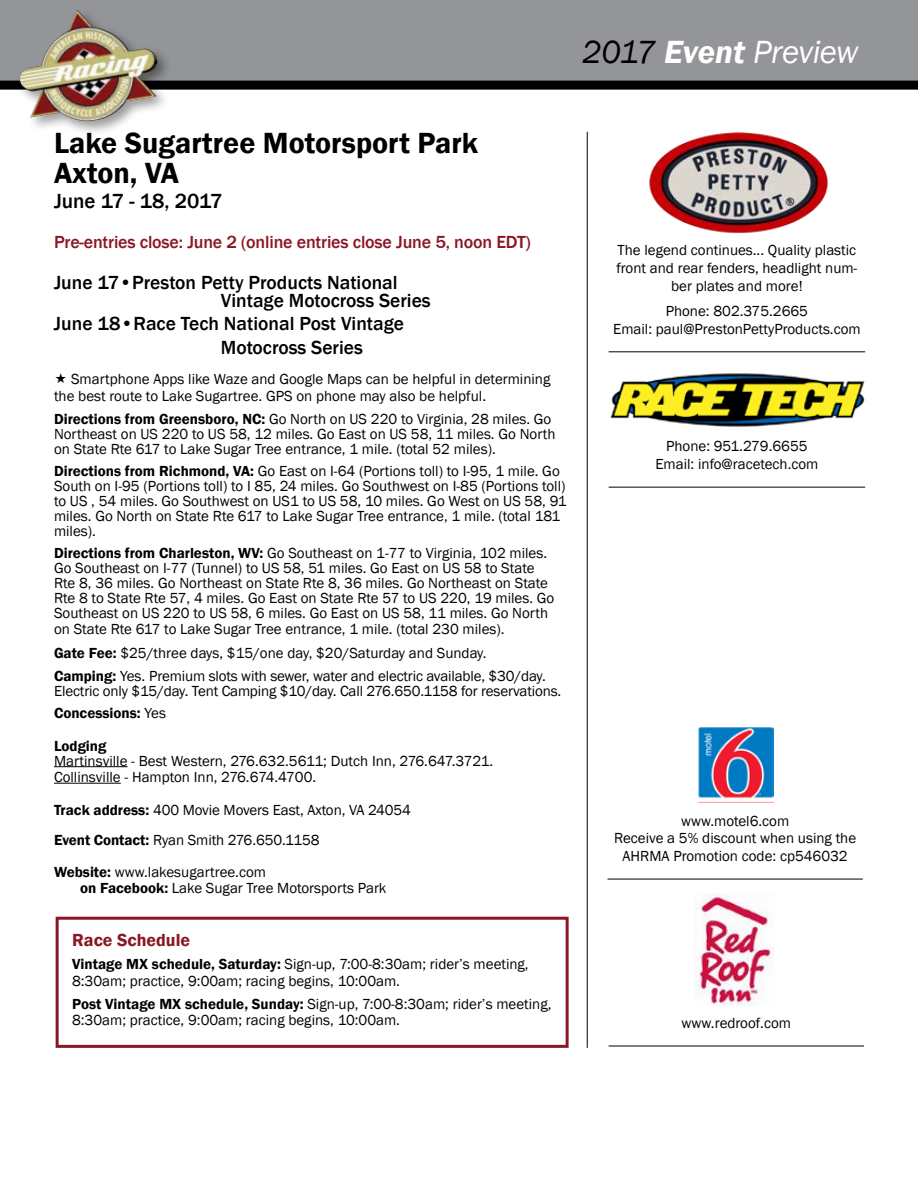
<style>
.page{position:relative;width:918px;height:1188px;background:#fff}
.page>*{position:absolute;margin:0;border:0;box-sizing:border-box;transform-origin:0 0}
.t1{font:italic 33px "Franklin Gothic";letter-spacing:-.01em;color:#fff}
.t2{font:600 30px/30px "Franklin Gothic";color:#000}
.t3{font:500 21px "Franklin Gothic";color:#000}
.t4{font:500 19.5px/18px "Franklin Gothic";color:#000}
.t5{font:500 18px "Franklin Gothic";letter-spacing:-.01em;color:#8a1723}
.t6{font:600 18px "Franklin Gothic";color:#8a1723}
.t7{font:15px/15px "Franklin Gothic";color:#000}
.t8{font:600 15px "Franklin Gothic";color:#000}
.s1{color:#000}
.s2{font-weight:600}
</style>
<div class="page">
<img style="left:610px;top:373px;width:255px;height:54px">
<hr style="left:609px;top:487px;width:256px;height:1px;background:#000">
<hr style="left:587px;top:132px;width:1px;height:916px;background:#000">
<hr style="left:54px;top:766px;width:74px;height:1px;background:#000">
<hr style="left:54px;top:783px;width:67px;height:1px;background:#000">
<div style="left:56px;top:917px;width:513px;height:131px;border:3px solid #8a1723"></div>
<img style="left:694px;top:894px;width:81px;height:112px">
<hr style="left:608px;top:879px;width:255px;height:1px;background:#000">
<hr style="left:609px;top:1046px;width:255px;height:1px;background:#000">
<img style="left:698px;top:727px;width:75px;height:75px">
<img style="left:649px;top:132px;width:180px;height:102px">
<hr style="left:609px;top:352px;width:256px;height:1px;background:#000">
<div style="left:0;top:0;width:918px;height:83px;background:#939598"></div>
<div style="left:0;top:81px;width:918px;height:9px;background:#000"></div>
<div style="left:16px;top:7px;width:156px;height:129px;background:#000;opacity:.4"></div>
<img style="left:67px;top:10px;width:10px;height:22px">
<h1 class="t1" style="left:582px;top:31px;width:278px"><span class="s1">2017</span> <span class="s2">Event</span> Preview</h1>
<h2 class="t2" style="left:54px;top:128px;width:426px">Lake Sugartree Motorsport Park<br>Axton, VA</h2>
<h3 class="t3" style="left:54px;top:188px;width:170px">June 17 - 18, 2017</h3>
<p class="t5" style="left:54px;top:230px;width:478px">Pre-entries close: June 2 (online entries close June 5, noon EDT)</p>
<h3 class="t4" style="left:221px;top:274px;width:211px;text-indent:-167px">June 17•Preston Petty Products National<br>Vintage Motocross Series</h3>
<h3 class="t4" style="left:221px;top:312px;width:185px;line-height:23.4px;text-indent:-167px">June 18•Race Tech National Post Vintage<br>Motocross Series</h3>
<p class="t7" style="left:54px;top:370px;width:498px;line-height:17.2px;text-indent:17px">Smartphone Apps like Waze and Google Maps can be helpful in determining the best route to Lake Sugartree. GPS on phone may also be helpful.</p>
<p class="t7" style="left:54px;top:412px;width:503px"><span class="s2">Directions from Greensboro, NC:</span> Go North on US 220 to Virginia, 28 miles. Go<br>Northeast on US 220 to US 58, 12 miles. Go East on US 58, 11 miles. Go North on State Rte 617 to Lake Sugar Tree entrance, 1 mile. (total 52 miles).</p>
<p class="t7" style="left:54px;top:464px;width:514px"><span class="s2">Directions from Richmond, VA:</span> Go East on I-64 (Portions toll) to I-95, 1 mile. Go South on I-95 (Portions toll) to I 85, 24 miles. Go Southwest on I-85 (Portions toll) to US , 54 miles. Go Southwest on US1 to US 58, 10 miles. Go West on US 58, 91 miles. Go North on State Rte 617 to Lake Sugar Tree entrance, 1 mile. (total 181 miles).</p>
<p class="t7" style="left:54px;top:546px;width:502px"><span class="s2">Directions from Charleston, WV:</span> Go Southeast on 1-77 to Virginia, 102 miles.<br>Go Southeast on I-77 (Tunnel) to US 58, 51 miles. Go East on US 58 to State Rte 8, 36 miles. Go Northeast on State Rte 8, 36 miles. Go Northeast on State Rte 8 to State Rte 57, 4 miles. Go East on State Rte 57 to US 220, 19 miles. Go Southeast on US 220 to US 58, 6 miles. Go East on US 58, 11 miles. Go North</p>
<p class="t7" style="left:54px;top:618px;width:493px;line-height:23.2px">on State Rte 617 to Lake Sugar Tree entrance, 1 mile. (total 230 miles).<br><span class="s2">Gate Fee:</span> $25/three days, $15/one day, $20/Saturday and Sunday.<br><span class="s2">Camping:</span> Yes. Premium slots with sewer, water and electric available, $30/day.</p>
<p class="t7" style="left:54px;top:680px;width:509px;line-height:21.8px">Electric only $15/day. Tent Camping $10/day. Call 276.650.1158 for reservations.<br><span class="s2">Concessions:</span> Yes</p>
<p class="t8" style="left:54px;top:736px;width:54px">Lodging</p>
<p class="t7" style="left:54px;top:753px;width:441px;line-height:16.5px">Martinsville - Best Western, 276.632.5611; Dutch Inn, 276.647.3721.<br>Collinsville - Hampton Inn, 276.674.4700.</p>
<p class="t7" style="left:54px;top:795px;width:359px;line-height:30px"><span class="s2">Track address:</span> 400 Movie Movers East, Axton, VA 24054<br><span class="s2">Event Contact:</span> Ryan Smith 276.650.1158</p>
<p class="t7" style="left:80px;top:864px;width:308px;line-height:16.5px;text-indent:-26px"><span class="s2">Website:</span> www.lakesugartree.com<br><span class="s2">on Facebook:</span> Lake Sugar Tree Motorsports Park</p>
<p class="t6" style="left:72px;top:929px;width:119px">Race Schedule</p>
<p class="t7" style="left:72px;top:956px;width:458px;line-height:16.5px"><span class="s2">Vintage MX schedule, Saturday:</span> Sign-up, 7:00-8:30am; rider’s meeting,<br>8:30am; practice, 9:00am; racing begins, 10:00am.</p>
<p class="t7" style="left:72px;top:996px;width:481px;line-height:16.5px"><span class="s2">Post Vintage MX schedule, Sunday:</span> Sign-up, 7:00-8:30am; rider’s meeting,<br>8:30am; practice, 9:00am; racing begins, 10:00am.</p>
<p class="t7" style="left:616px;top:241px;width:243px;line-height:18px;text-align:center">The legend continues... Quality plastic front and rear fenders, headlight num&shy;ber plates and more!</p>
<p class="t7" style="left:613px;top:302px;width:249px;line-height:18px;text-align:center">Phone: 802.375.2665<br>Email: paul@PrestonPettyProducts.com</p>
<p class="t7" style="left:655px;top:437px;width:165px;line-height:18px;text-align:center">Phone: 951.279.6655<br>Email: info@racetech.com</p>
<p class="t7" style="left:614px;top:813px;width:244px;line-height:16.5px;text-align:center">www.motel6.com<br>Receive a 5% discount when using the</p>
<p class="t7" style="left:623px;top:849px;width:227px">AHRMA Promotion code: cp546032</p>
<p class="t7" style="left:682px;top:1016px;width:111px">www.redroof.com</p>
</div>
